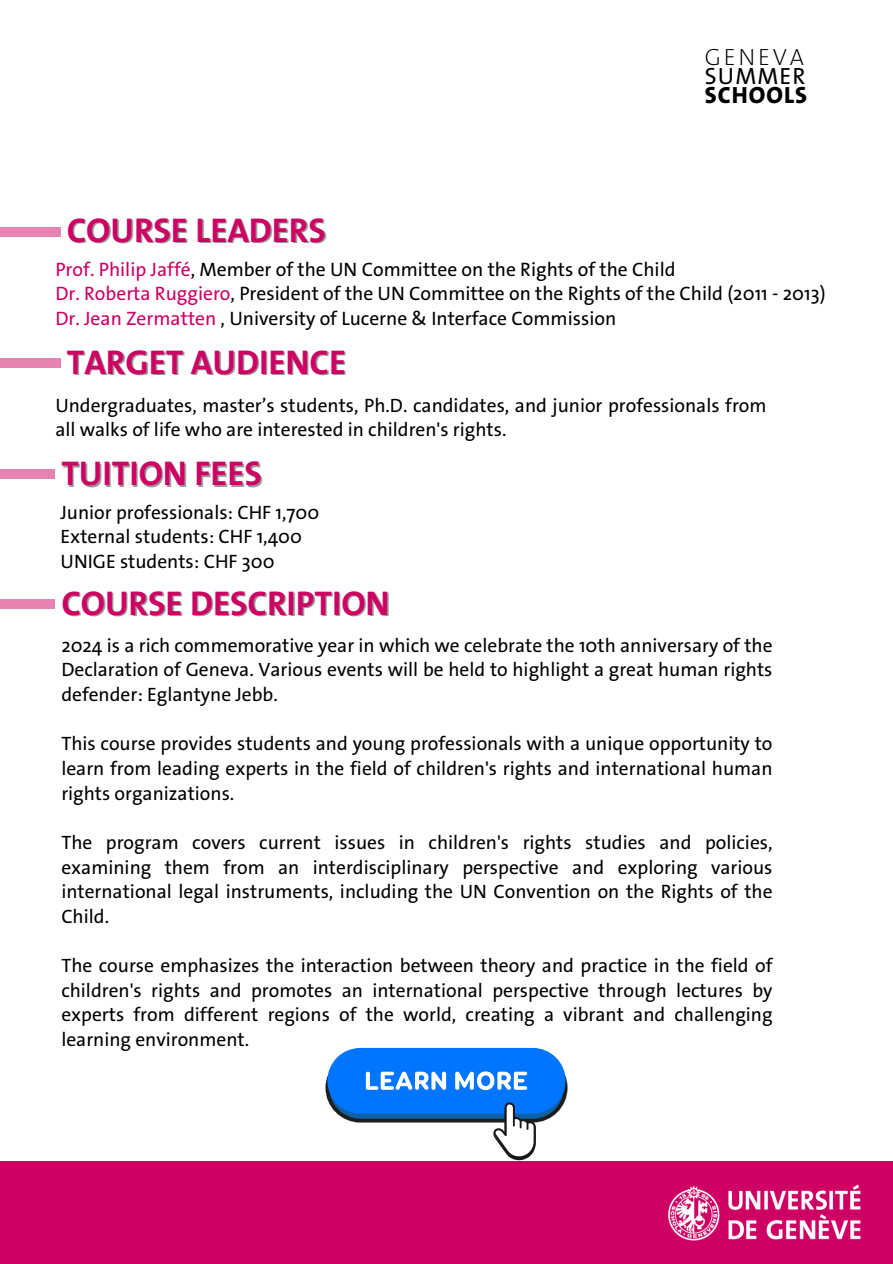
<style>
.page{position:relative;width:893px;height:1264px;background:#fff}
.page>*{position:absolute;margin:0;border:0;box-sizing:border-box;transform-origin:0 0}
.t1{font:700 34.5px "The Sans Os F";color:#cf0063}
.t2{font:800 23.55px "The Sans Os F";letter-spacing:.045em;color:#000}
.t3{font:200 23.55px "The Sans Os F";letter-spacing:.115em;color:#000}
.t4{font:23.55px "The Sans Os F";letter-spacing:.05em;color:#000}
.t5{font:19.5px/24.8px "The Sans Os F";color:#000}
.t6{font:19.35px/24.6px "The Sans Os F";color:#000;text-align:justify}
.s1{color:#cf0063}
</style>
<div class="page">
<div style="left:0;top:1160px;width:892px;height:103px;background:#cf0063"></div>
<img style="left:668px;top:1184px;width:193px;height:57px">
<div style="left:0;top:227px;width:61px;height:10px;background:#e783b3"></div>
<div style="left:0;top:357px;width:61px;height:10px;background:#e783b3"></div>
<div style="left:0;top:469px;width:55px;height:10px;background:#e783b3"></div>
<div style="left:0;top:598px;width:55px;height:10px;background:#e783b3"></div>
<div style="left:327px;top:1047px;width:238px;height:66px;background:#0075ff;border-radius:33px"></div>
<svg style="left:325px;top:1052px;width:242px;height:108px"></svg>
<h1 class="t1" style="left:67px;top:208px;width:260px">COURSE LEADERS</h1>
<p class="t3" style="left:704px;top:42px;width:101px">GENEVA</p>
<p class="t4" style="left:704px;top:61px;width:102px">SUMMER</p>
<p class="t2" style="left:704px;top:80px;width:104px">SCHOOLS</p>
<p class="t5" style="left:55px;top:257px;width:771px"><span class="s1">Prof. Philip Jaffé</span>, Member of the UN Committee on the Rights of the Child<br><span class="s1">Dr. Roberta Ruggiero</span>, President of the UN Committee on the Rights of the Child (2011 - 2013)<br><span class="s1">Dr. Jean Zermatten</span> , University of Lucerne &amp; Interface Commission</p>
<h1 class="t1" style="left:67px;top:340px;width:281px">TARGET AUDIENCE</h1>
<p class="t6" style="left:55px;top:393px;width:712px">Undergraduates, master’s students, Ph.D. candidates, and junior professionals from all walks of life who are interested in children's rights.</p>
<h1 class="t1" style="left:61px;top:451px;width:202px">TUITION FEES</h1>
<p class="t6" style="left:61px;top:500px;width:260px;text-align:left">Junior professionals: CHF 1,700<br>External students: CHF 1,400<br>UNIGE students: CHF 300</p>
<h1 class="t1" style="left:61px;top:581px;width:330px">COURSE DESCRIPTION</h1>
<p class="t6" style="left:61px;top:633px;width:712px">2024 is a rich commemorative year in which we celebrate the 10th anniversary of the Declaration of Geneva. Various events will be held to highlight a great human rights defender: Eglantyne Jebb.</p>
<p class="t6" style="left:61px;top:731px;width:712px">This course provides students and young professionals with a unique opportunity to learn from leading experts in the field of children's rights and international human rights organizations.</p>
<p class="t6" style="left:61px;top:830px;width:712px">The program covers current issues in children's rights studies and policies, examining them from an interdisciplinary perspective and exploring various international legal instruments, including the UN Convention on the Rights of the Child.</p>
<p class="t6" style="left:61px;top:953px;width:712px">The course emphasizes the interaction between theory and practice in the field of children's rights and promotes an international perspective through lectures by experts from different regions of the world, creating a vibrant and challenging learning environment.</p>
</div>
